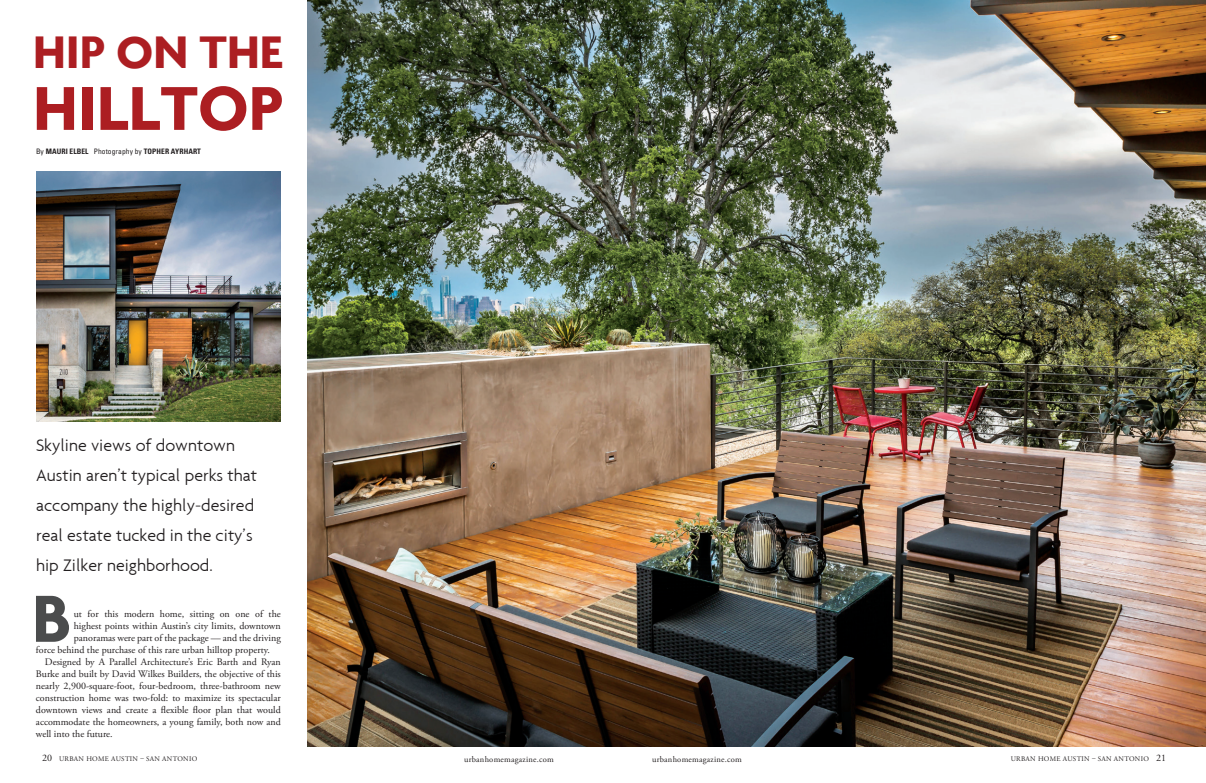
<style>
.page{position:relative;width:1206px;height:783px;background:#fff}
.page>*{position:absolute;margin:0;border:0;box-sizing:border-box;transform-origin:0 0}
.t1{font:700 72px "Agenda";color:#4b4c4d}
.t2{font:700 67px "Agenda";color:#ac1e22}
.t3{font:700 49.2px "Agenda";color:#ac1e22}
.t4{font:300 18px/30px "Agenda";color:#231f20}
.t5{font:10px "Adobe Garamond Pro";color:#231f20}
.t6{font:8.5px "Adobe Garamond Pro";letter-spacing:.03em;color:#231f20}
.t7{font:700 condensed 7.5px "Univers";letter-spacing:.01em;color:#231f20}
.t8{font:7px "Adobe Garamond Pro";letter-spacing:.045em;color:#231f20}
.s1{font-weight:400}
.s2{font-size:10px}
</style>
<div class="page">
<img style="left:307px;top:0;width:899px;height:746px">
<img style="left:36px;top:171px;width:245px;height:251px">
<h3 class="t3" style="left:33px;top:22px;width:252px">HIP ON THE</h3>
<h2 class="t2" style="left:33px;top:67px;width:251px">HILLTOP</h2>
<p class="t7" style="left:36px;top:146px;width:167px"><span class="s1">By</span> MAURI ELBEL <span class="s1">Photography by</span> TOPHER AYRHART</p>
<h3 class="t4" style="left:36px;top:430px;width:223px">Skyline views of downtown<br>Austin aren’t typical perks that accompany the highly-desired real estate tucked in the city’s hip Zilker neighborhood.</h3>
<h1 class="t1" style="left:32px;top:575px;width:41px">B</h1>
<p class="t5" style="left:74px;top:608px;width:208px">ut for this modern home, sitting on one of the</p>
<p class="t5" style="left:74px;top:620px;width:208px">highest points within Austin’s city limits, downtown</p>
<p class="t5" style="left:74px;top:632px;width:208px">panoramas were part of the package –– and the driving</p>
<p class="t5" style="left:36px;top:644px;width:235px">force behind the purchase of this rare urban hilltop property.</p>
<p class="t5" style="left:45px;top:656px;width:237px">Designed by A Parallel Architecture’s Eric Barth and Ryan</p>
<p class="t5" style="left:36px;top:668px;width:246px">Burke and built by David Wilkes Builders, the objective of this</p>
<p class="t5" style="left:36px;top:680px;width:246px">nearly 2,900-square-foot, four-bedroom, three-bathroom new</p>
<p class="t5" style="left:36px;top:692px;width:246px">construction home was two-fold: to maximize its spectacular</p>
<p class="t5" style="left:36px;top:704px;width:246px">downtown views and create a flexible floor plan that would</p>
<p class="t5" style="left:36px;top:716px;width:246px">accommodate the homeowners, a young family, both now and</p>
<p class="t5" style="left:36px;top:728px;width:78px">well into the future.</p>
<p class="t8" style="left:42px;top:755px;width:157px"><span class="s2">20</span> URBAN HOME AUSTIN – SAN ANTONIO</p>
<p class="t6" style="left:464px;top:754px;width:91px">urbanhomemagazine.com</p>
<p class="t6" style="left:652px;top:754px;width:91px">urbanhomemagazine.com</p>
<p class="t8" style="left:1011px;top:755px;width:157px">URBAN HOME AUSTIN – SAN ANTONIO <span class="s2">21</span></p>
</div>
